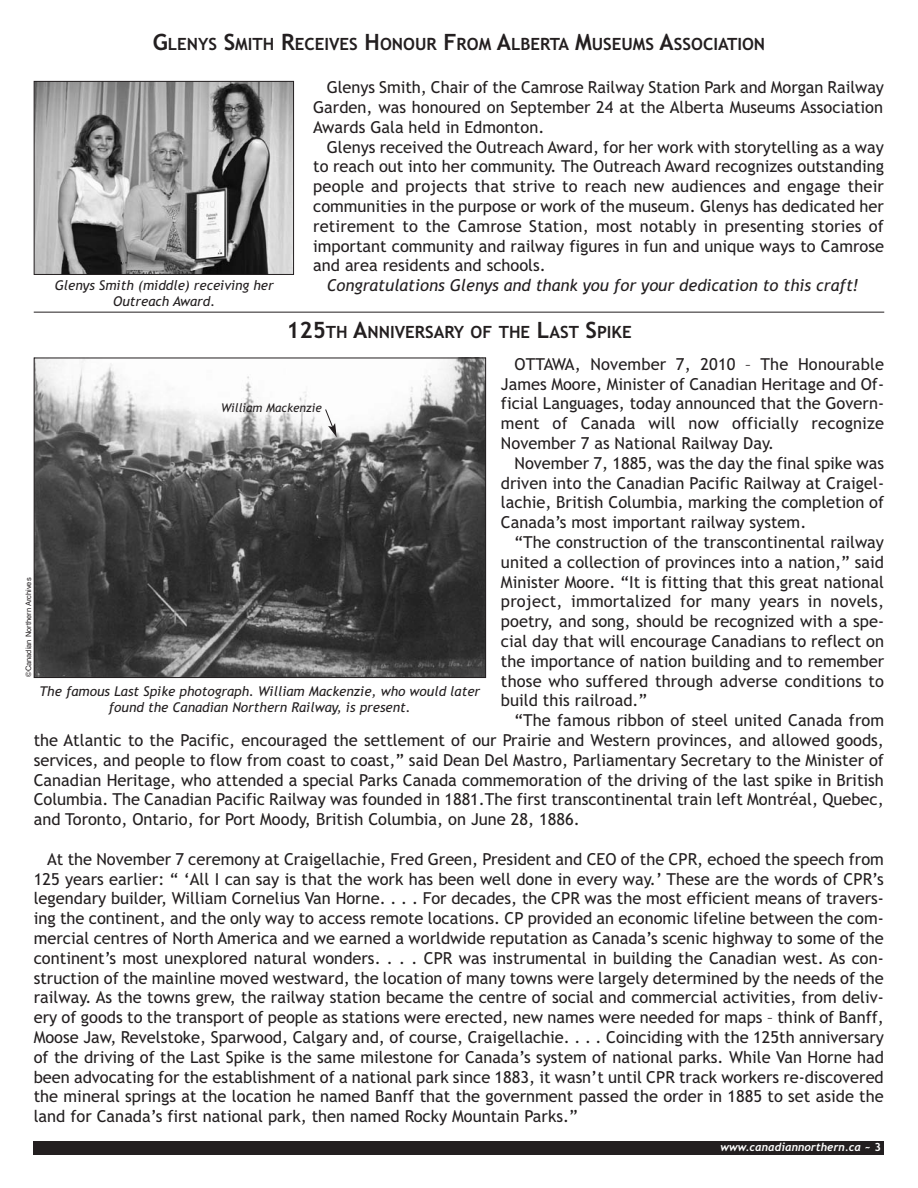
<style>
.page{position:relative;width:918px;height:1188px;background:#fff}
.page>*{position:absolute;margin:0;border:0;box-sizing:border-box;transform-origin:0 0}
.t1{font:700 16.8px "Trebuchet MS";color:#231f20}
.t2{font:16.5px/19.8px "Trebuchet MS";color:#231f20;text-align:justify}
.t3{font:italic 16.5px "Trebuchet MS";color:#231f20}
.t4{font:italic 13.5px/16.2px "Trebuchet MS";color:#231f20;text-align:center}
.t5{font:italic 12px "Trebuchet MS";color:#231f20}
.t6{font:italic 700 11.25px "Trebuchet";color:#fff}
.t7{font:7.5px "Helvetica";color:#231f20}
.s1{font-size:22.5px}
.s2{font-family:"Trebuchet MS";font-style:normal}
</style>
<div class="page">
<div style="left:34px;top:1141px;width:850px;height:13px;background:#231f20"></div>
<img style="left:36px;top:360px;width:448px;height:316px">
<div style="left:34px;top:358px;width:452px;height:320px;border:1px solid #231f20"></div>
<svg style="left:33px;top:81px;width:852px;height:232px"></svg>
<svg style="left:325px;top:409px;width:12px;height:28px"></svg>
<p class="t1" style="left:153px;top:38px;width:614px"><span class="s1">G</span>LENYS <span class="s1">S</span>MITH <span class="s1">R</span>ECEIVES <span class="s1">H</span>ONOUR <span class="s1">F</span>ROM <span class="s1">A</span>LBERTA <span class="s1">M</span>USEUMS <span class="s1">A</span>SSOCIATION</p>
<p class="t2" style="left:313px;top:79px;width:572px;text-indent:14px">Glenys Smith, Chair of the Camrose Railway Station Park and Morgan Railway Garden, was honoured on September 24 at the Alberta Museums Association Awards Gala held in Edmonton.</p>
<p class="t2" style="left:313px;top:138px;width:572px;text-indent:14px">Glenys received the Outreach Award, for her work with storytelling as a way to reach out into her community. The Outreach Award recognizes outstanding people and projects that strive to reach new audiences and engage their communities in the purpose or work of the museum. Glenys has dedicated her retirement to the Camrose Station, most notably in presenting stories of important community and railway figures in fun and unique ways to Camrose and area residents and schools.</p>
<p class="t4" style="left:55px;top:278px;width:221px">Glenys Smith (middle) receiving her</p>
<p class="t3" style="left:327px;top:279px;width:534px">Congratulations Glenys and thank you for your dedication to this craft!</p>
<p class="t4" style="left:113px;top:294px;width:104px">Outreach Award.</p>
<p class="t1" style="left:286px;top:326px;width:347px"><span class="s1">125</span>TH <span class="s1">A</span>NNIVERSARY OF THE <span class="s1">L</span>AST <span class="s1">S</span>PIKE</p>
<p class="t2" style="left:501px;top:355px;width:385px;text-indent:14px">OTTAWA, November 7, 2010 – The Honourable James Moore, Minister of Canadian Heritage and Of&shy;ficial Languages, today announced that the Govern&shy;ment of Canada will now officially recognize November 7 as National Railway Day.</p>
<p class="t2" style="left:501px;top:454px;width:385px;text-indent:14px">November 7, 1885, was the day the final spike was driven into the Canadian Pacific Railway at Craigel&shy;lachie, British Columbia, marking the completion of Canada’s most important railway system.</p>
<p class="t2" style="left:501px;top:534px;width:385px;text-indent:14px">“The construction of the transcontinental railway united a collection of provinces into a nation,” said Minister Moore. “It is fitting that this great national project, immortalized for many years in novels, poetry, and song, should be recognized with a spe&shy;cial day that will encourage Canadians to reflect on the importance of nation building and to remember those who suffered through adverse conditions to build this railroad.”</p>
<p class="t2" style="left:34px;top:712px;width:852px;text-indent:481px">“The famous ribbon of steel united Canada from the Atlantic to the Pacific, encouraged the settlement of our Prairie and Western provinces, and allowed goods, services, and people to flow from coast to coast,” said Dean Del Mastro, Parliamentary Secretary to the Minister of Canadian Heritage, who attended a special Parks Canada commemoration of the driving of the last spike in British Columbia. The Canadian Pacific Railway was founded in 1881.The first transcontinental train left Montréal, Quebec, and Toronto, Ontario, for Port Moody, British Columbia, on June 28, 1886.</p>
<p class="t2" style="left:34px;top:850px;width:852px;text-indent:14px">At the November 7 ceremony at Craigellachie, Fred Green, President and CEO of the CPR, echoed the speech from 125 years earlier: “ ‘All I can say is that the work has been well done in every way.’ These are the words of CPR’s legendary builder, William Cornelius Van Horne. . . . For decades, the CPR was the most efficient means of travers&shy;ing the continent, and the only way to access remote locations. CP provided an economic lifeline between the com&shy;mercial centres of North America and we earned a worldwide reputation as Canada’s scenic highway to some of the continent’s most unexplored natural wonders. . . . CPR was instrumental in building the Canadian west. As con&shy;struction of the mainline moved westward, the location of many towns were largely determined by the needs of the railway. As the towns grew, the railway station became the centre of social and commercial activities, from deliv&shy;ery of goods to the transport of people as stations were erected, new names were needed for maps – think of Banff, Moose Jaw, Revelstoke, Sparwood, Calgary and, of course, Craigellachie. . . . Coinciding with the 125th anniversary of the driving of the Last Spike is the same milestone for Canada’s system of national parks. While Van Horne had been advocating for the establishment of a national park since 1883, it wasn’t until CPR track workers re-discovered the mineral springs at the location he named Banff that the government passed the order in 1885 to set aside the land for Canada’s first national park, then named Rocky Mountain Parks.”</p>
<p class="t5" style="left:221px;top:403px;width:102px">William Mackenzie</p>
<p class="t7" style="left:26px;top:677px;width:101px;rotate:-90deg">©Canadian Northern Archives</p>
<p class="t4" style="left:39px;top:684px;width:442px">The famous Last Spike photograph. William Mackenzie, who would later found the Canadian Northern Railway, is present.</p>
<p class="t6" style="left:720px;top:1143px;width:162px">www.canadiannorthern.ca <span class="s2">~ 3</span></p>
</div>
